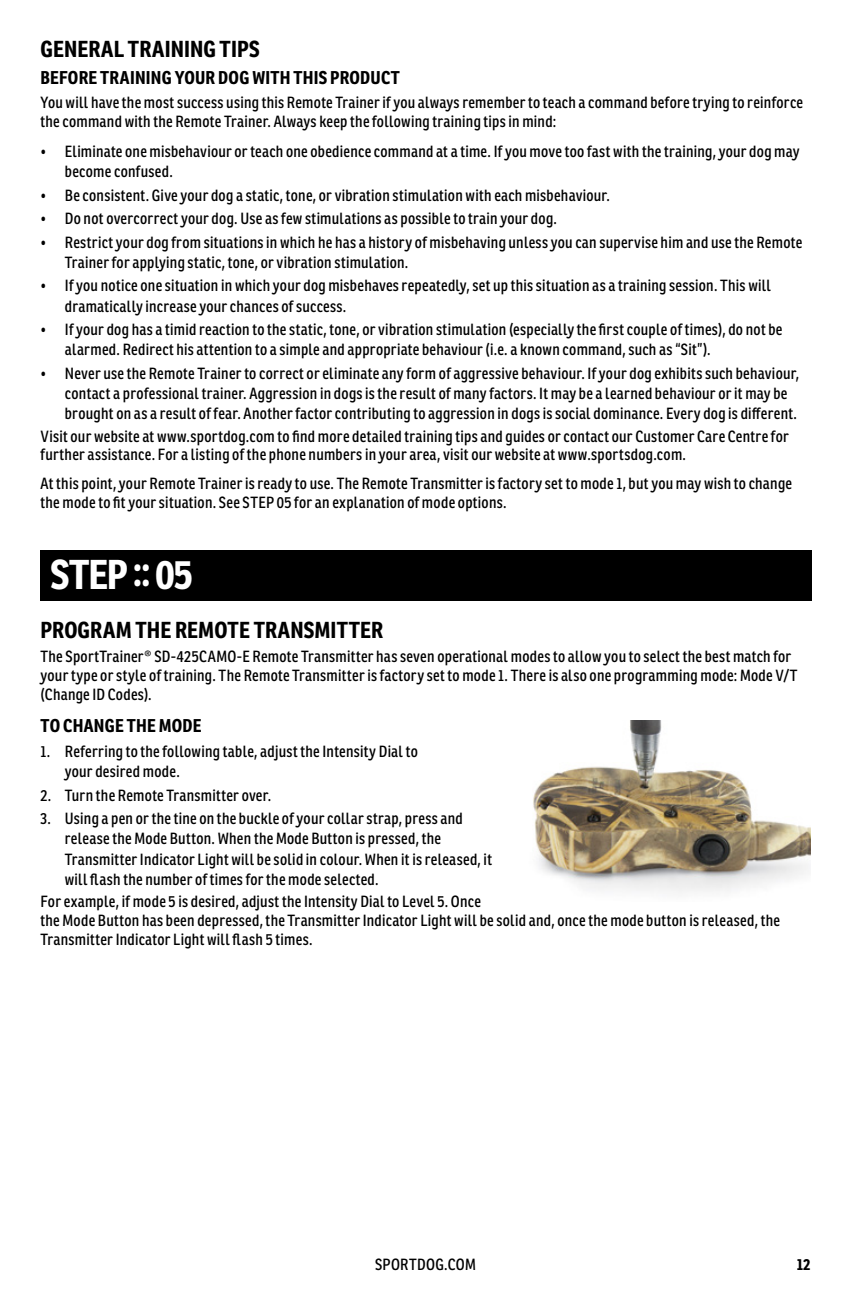
<style>
.page{position:relative;width:851px;height:1296px;background:#fff}
.page>*{position:absolute;margin:0;border:0;box-sizing:border-box;transform-origin:0 0}
.t1{font:700 40.5px "Ronnia Cond";letter-spacing:-.025em;color:#fff}
.t2{font:700 22.5px "Ronnia Cond";letter-spacing:.005em;color:#000}
.t3{font:700 18px "Ronnia Cond";letter-spacing:.015em;color:#000}
.t4{font:15.75px/20.2px "Ronnia Cond";letter-spacing:.02em;color:#000}
.t5{font:700 15.75px "Ronnia Cond";color:#000}
</style>
<div class="page">
<div style="left:40px;top:551px;width:771px;height:50px;background:#000"></div>
<img style="left:533px;top:721px;width:277px;height:172px">
<h2 class="t2" style="left:40px;top:35px;width:221px">GENERAL TRAINING TIPS</h2>
<p class="t3" style="left:40px;top:66px;width:361px">BEFORE TRAINING YOUR DOG WITH THIS PRODUCT</p>
<p class="t4" style="left:40px;top:93px;width:764px;line-height:18.9px">You will have the most success using this Remote Trainer if you always remember to teach a command before trying to reinforce the command with the Remote Trainer. Always keep the following training tips in mind:</p>
<p class="t4" style="left:65px;top:141px;width:736px;text-indent:-24px">• Eliminate one misbehaviour or teach one obedience command at a time. If you move too fast with the training, your dog may become confused.</p>
<p class="t4" style="left:40px;top:185px;width:571px">• Be consistent. Give your dog a static, tone, or vibration stimulation with each misbehaviour.</p>
<p class="t4" style="left:40px;top:208px;width:518px">• Do not overcorrect your dog. Use as few stimulations as possible to train your dog.</p>
<p class="t4" style="left:65px;top:232px;width:739px;text-indent:-24px">• Restrict your dog from situations in which he has a history of misbehaving unless you can supervise him and use the Remote<br>Trainer for applying static, tone, or vibration stimulation.</p>
<p class="t4" style="left:65px;top:276px;width:707px;text-indent:-24px">• If you notice one situation in which your dog misbehaves repeatedly, set up this situation as a training session. This will dramatically increase your chances of success.</p>
<p class="t4" style="left:65px;top:319px;width:719px;text-indent:-24px">• If your dog has a timid reaction to the static, tone, or vibration stimulation (especially the first couple of times), do not be alarmed. Redirect his attention to a simple and appropriate behaviour (i.e. a known command, such as “Sit”).</p>
<p class="t4" style="left:65px;top:363px;width:735px;text-indent:-24px">• Never use the Remote Trainer to correct or eliminate any form of aggressive behaviour. If your dog exhibits such behaviour, contact a professional trainer. Aggression in dogs is the result of many factors. It may be a learned behaviour or it may be brought on as a result of fear. Another factor contributing to aggression in dogs is social dominance. Every dog is different.</p>
<p class="t4" style="left:40px;top:426px;width:749px;line-height:18.9px">Visit our website at www.sportdog.com to find more detailed training tips and guides or contact our Customer Care Centre for further assistance. For a listing of the phone numbers in your area, visit our website at www.sportsdog.com.</p>
<p class="t4" style="left:40px;top:474px;width:753px;line-height:18.9px">At this point, your Remote Trainer is ready to use. The Remote Transmitter is factory set to mode 1, but you may wish to change the mode to fit your situation. See STEP 05 for an explanation of mode options.</p>
<h1 class="t1" style="left:51px;top:548px;width:144px">STEP :: 05</h1>
<h2 class="t2" style="left:40px;top:616px;width:344px">PROGRAM THE REMOTE TRANSMITTER</h2>
<p class="t4" style="left:40px;top:647px;width:758px;line-height:18.9px">The SportTrainer® SD-425CAMO-E Remote Transmitter has seven operational modes to allow you to select the best match for your type or style of training. The Remote Transmitter is factory set to mode 1. There is also one programming mode: Mode V/T (Change ID Codes).</p>
<p class="t3" style="left:40px;top:714px;width:162px">TO CHANGE THE MODE</p>
<p class="t4" style="left:65px;top:741px;width:354px;text-indent:-24px">1. Referring to the following table, adjust the Intensity Dial to your desired mode.</p>
<p class="t4" style="left:40px;top:785px;width:232px">2. Turn the Remote Transmitter over.</p>
<p class="t4" style="left:65px;top:808px;width:429px;text-indent:-24px">3. Using a pen or the tine on the buckle of your collar strap, press and release the Mode Button. When the Mode Button is pressed, the Transmitter Indicator Light will be solid in colour. When it is released, it will flash the number of times for the mode selected.</p>
<p class="t4" style="left:40px;top:892px;width:741px;line-height:18.9px">For example, if mode 5 is desired, adjust the Intensity Dial to Level 5. Once<br>the Mode Button has been depressed, the Transmitter Indicator Light will be solid and, once the mode button is released, the<br>Transmitter Indicator Light will flash 5 times.</p>
<p class="t4" style="left:375px;top:1254px;width:102px">SPORTDOG.COM</p>
<p class="t5" style="left:796px;top:1254px;width:15px">12</p>
</div>
